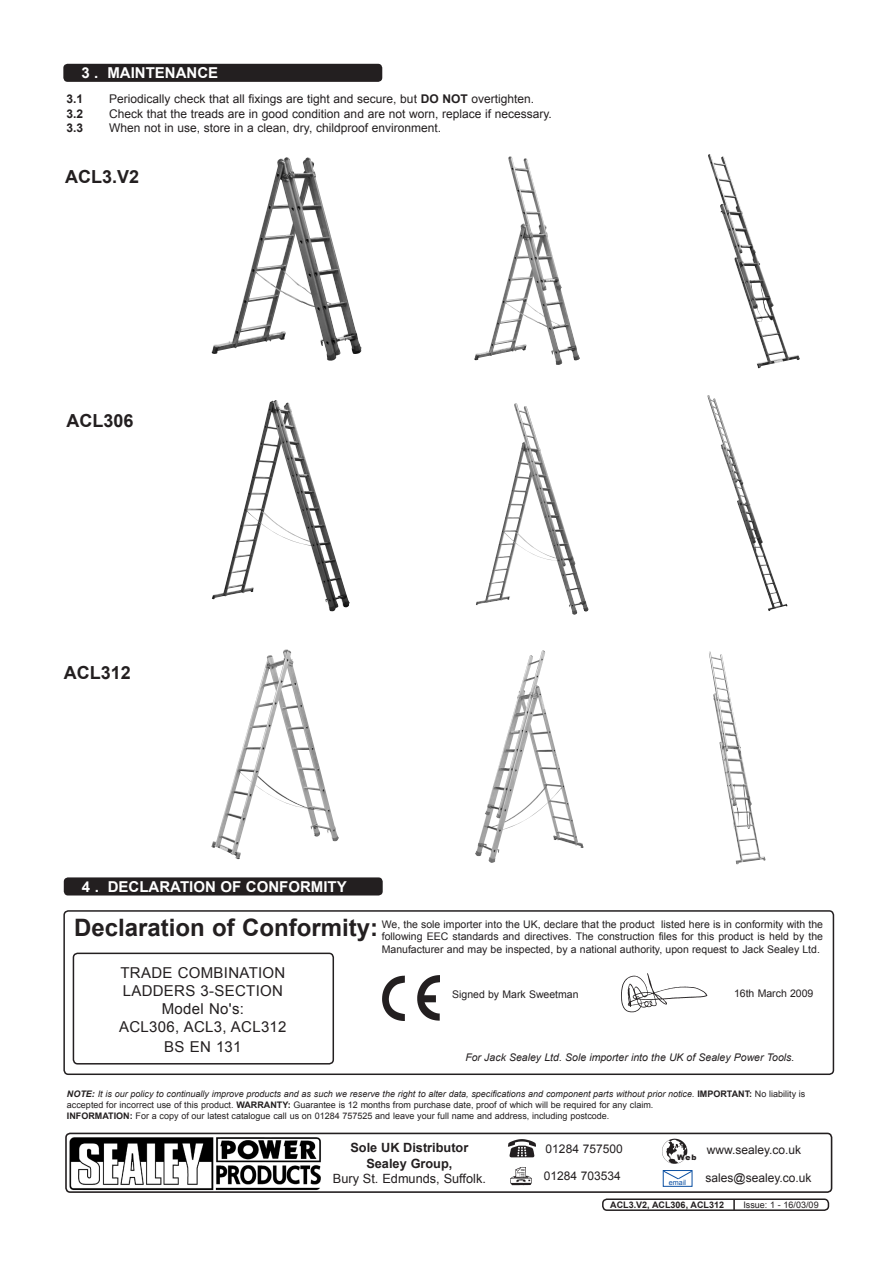
<style>
.page{position:relative;width:893px;height:1263px;background:#fff}
.page>*{position:absolute;margin:0;border:0;box-sizing:border-box;transform-origin:0 0}
.t1{font:700 24px "Arial";color:#231f20}
.t2{font:700 18px "Arial";color:#231f20}
.t3{font:15px "Arial";letter-spacing:.02em;color:#231f20}
.Chapter_Header{font:700 15px "Arial";color:#fff}
.t4{font:700 12.75px "Arial";color:#231f20}
.t5{font:12.75px "Arial";color:#231f20}
.t6{font:12px "Arial";color:#231f20}
.t7{font:700 12px "Arial";color:#231f20}
.t8{font:10.5px/12.6px "Arial";color:#231f20;text-align:justify}
.t9{font:italic 10.5px "Arial";color:#231f20}
.t10{font:italic 9px/10.8px "Arial";color:#231f20}
.t11{font:9px "Arial";color:#231f20}
.t12{font:700 9px "Arial";color:#231f20}
.t13{font:900 7.5px "Arial";color:#231f20}
.t14{font:7.2px "Arial";color:#0a4fa2}
.s1{font-weight:700}
.s2{font-weight:700;font-style:normal}
.s3{font-style:normal}
</style>
<div class="page">
<div style="left:63px;top:64px;width:319px;height:18px;background:#231f20;border-radius:4px"></div>
<div style="left:64px;top:877px;width:319px;height:18px;background:#231f20;border-radius:4px"></div>
<div style="left:65px;top:1132px;width:767px;height:61px;border:2px solid #231f20;border-radius:4px"></div>
<img style="left:510px;top:1167px;width:22px;height:18px">
<img style="left:508px;top:1140px;width:27px;height:18px">
<img style="left:662px;top:1138px;width:26px;height:26px">
<div style="left:663px;top:1170px;width:29px;height:17px;border:1px solid #0a4fa2"></div>
<svg style="left:663px;top:1170px;width:30px;height:10px"></svg>
<img style="left:69px;top:1137px;width:252px;height:53px">
<div style="left:63px;top:910px;width:771px;height:165px;border:2px solid #231f20;border-radius:4px"></div>
<img style="left:382px;top:975px;width:57px;height:45px">
<img style="left:621px;top:973px;width:87px;height:40px">
<img style="left:211px;top:157px;width:151px;height:204px">
<img style="left:212px;top:400px;width:138px;height:212px">
<img style="left:709px;top:651px;width:57px;height:213px">
<img style="left:474px;top:156px;width:106px;height:209px">
<img style="left:476px;top:403px;width:113px;height:212px">
<img style="left:475px;top:650px;width:109px;height:213px">
<img style="left:708px;top:154px;width:92px;height:214px">
<img style="left:707px;top:395px;width:81px;height:216px">
<img style="left:211px;top:649px;width:128px;height:210px">
<div style="left:73px;top:952px;width:261px;height:112px;border:2px solid #231f20;border-radius:4px"></div>
<div style="left:602px;top:1198px;width:227px;height:13px;border:2px solid #231f20;border-radius:4px"></div>
<svg style="left:733px;top:1199px;width:2px;height:11px"></svg>
<p class="Chapter_Header" style="left:81px;top:63px;width:138px">3 . MAINTENANCE</p>
<p class="t7" style="left:67px;top:91px;width:18px">3.1</p>
<p class="t6" style="left:109px;top:91px;width:426px">Periodically check that all fixings are tight and secure, but <span class="s1">DO NOT</span> overtighten.</p>
<p class="t7" style="left:67px;top:106px;width:18px">3.2</p>
<p class="t6" style="left:109px;top:106px;width:444px">Check that the treads are in good condition and are not worn, replace if necessary.</p>
<p class="t7" style="left:67px;top:120px;width:18px">3.3</p>
<p class="t6" style="left:109px;top:120px;width:333px">When not in use, store in a clean, dry, childproof environment.</p>
<p class="t2" style="left:65px;top:165px;width:76px">ACL3.V2</p>
<p class="t2" style="left:67px;top:409px;width:69px">ACL306</p>
<p class="t2" style="left:64px;top:661px;width:69px">ACL312</p>
<p class="Chapter_Header" style="left:82px;top:877px;width:266px">4 . DECLARATION OF CONFORMITY</p>
<p class="t1" style="left:74px;top:912px;width:306px">Declaration of Conformity:</p>
<p class="t8" style="left:382px;top:918px;width:443px">We, the sole importer into the UK, declare that the product listed here is in conformity with the following EEC standards and directives. The construction files for this product is held by the Manufacturer and may be inspected, by a national authority, upon request to Jack Sealey Ltd.</p>
<p class="t3" style="left:120px;top:963px;width:166px">TRADE COMBINATION</p>
<p class="t3" style="left:123px;top:981px;width:162px">LADDERS 3-SECTION</p>
<p class="t3" style="left:162px;top:999px;width:84px">Model No's:</p>
<p class="t3" style="left:119px;top:1017px;width:169px">ACL306, ACL3, ACL312</p>
<p class="t3" style="left:164px;top:1037px;width:79px">BS EN 131</p>
<p class="t8" style="left:452px;top:988px;width:128px">Signed by Mark Sweetman</p>
<p class="t8" style="left:734px;top:987px;width:81px">16th March 2009</p>
<p class="t9" style="left:465px;top:1051px;width:331px">For Jack Sealey Ltd. Sole importer into the UK of Sealey Power Tools.</p>
<p class="t10" style="left:67px;top:1088px;width:740px"><span class="s1">NOTE:</span> It is our policy to continually improve products and as such we reserve the right to alter data, specifications and component parts without prior notice. <span class="s2">IMPORTANT:</span> <span class="s3">No liability is accepted for incorrect use of this product.</span> <span class="s2">WARRANTY:</span> <span class="s3">Guarantee is 12 months from purchase date, proof of which will be required for any claim.</span></p>
<p class="t11" style="left:67px;top:1109px;width:544px"><span class="s1">INFORMATION:</span> For a copy of our latest catalogue call us on 01284 757525 and leave your full name and address, including postcode.</p>
<p class="t6" style="left:546px;top:1141px;width:79px">01284 757500</p>
<p class="t6" style="left:544px;top:1168px;width:79px">01284 703534</p>
<p class="t6" style="left:705px;top:1170px;width:107px">sales@sealey.co.uk</p>
<p class="t4" style="left:350px;top:1139px;width:119px">Sole UK Distributor</p>
<p class="t4" style="left:366px;top:1155px;width:88px">Sealey Group,</p>
<p class="t5" style="left:333px;top:1170px;width:155px">Bury St. Edmunds, Suffolk.</p>
<p class="t6" style="left:707px;top:1142px;width:96px">www.sealey.co.uk</p>
<p class="t13" style="left:677px;top:1152px;width:21px">Web</p>
<p class="t14" style="left:669px;top:1177px;width:19px">email</p>
<p class="t12" style="left:610px;top:1199px;width:115px">ACL3.V2, ACL306, ACL312</p>
<p class="t11" style="left:743px;top:1199px;width:77px">Issue: 1 - 16/03/09</p>
</div>
